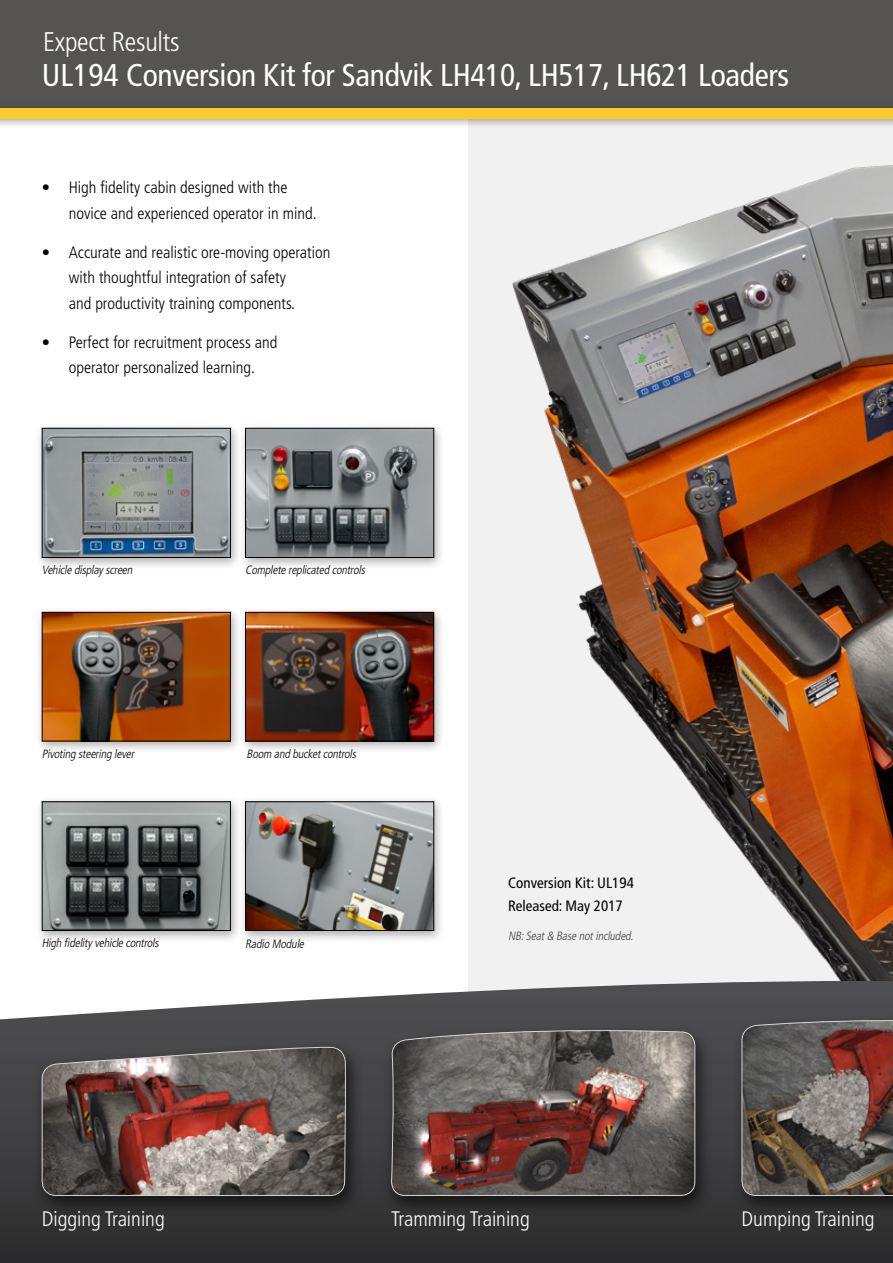
<style>
.page{position:relative;width:893px;height:1263px;background:#fff}
.page>*{position:absolute;margin:0;border:0;box-sizing:border-box;transform-origin:0 0}
.t1{font:condensed 31.5px "Frutiger LT Std";letter-spacing:-.01em;color:#fff}
.t2{font:300 condensed 27px "Frutiger LT Std";letter-spacing:-.01em;color:#fff}
.t3{font:300 condensed 21px "Frutiger LT Std";color:#fff}
.t4{font:300 condensed 16.5px/25.5px "Frutiger LT Std";color:#000}
.t5{font:condensed 15px/22.5px "Frutiger LT Std";color:#000}
.t6{font:italic 300 condensed 12px "Frutiger LT Std";color:#000}
.t7{font:italic 300 condensed 12px "Frutiger LT Std";color:#414042}
</style>
<div class="page">
<div style="left:468px;top:83px;width:425px;height:931px;background:#f1f1f2"></div>
<img style="left:512px;top:165px;width:381px;height:816px">
<div style="left:0;top:0;width:893px;height:108px;background:#555453"></div>
<div style="left:0;top:102px;width:893px;height:27px;background:#000;opacity:.35"></div>
<div style="left:0;top:108px;width:893px;height:11px;background:#ffc82c"></div>
<div style="left:238px;top:423px;width:208px;height:147px;background:#000;opacity:.32"></div>
<img style="left:247px;top:430px;width:185px;height:126px">
<div style="left:245px;top:428px;width:189px;height:130px;border:1px solid #000"></div>
<div style="left:35px;top:607px;width:207px;height:147px;background:#000;opacity:.32"></div>
<img style="left:44px;top:614px;width:185px;height:125px">
<div style="left:42px;top:612px;width:189px;height:129px;border:1px solid #000"></div>
<div style="left:35px;top:796px;width:207px;height:147px;background:#000;opacity:.32"></div>
<img style="left:44px;top:803px;width:185px;height:126px">
<div style="left:42px;top:801px;width:189px;height:130px;border:1px solid #000"></div>
<div style="left:35px;top:423px;width:207px;height:147px;background:#000;opacity:.32"></div>
<img style="left:44px;top:430px;width:185px;height:126px">
<div style="left:42px;top:428px;width:189px;height:130px;border:1px solid #000"></div>
<div style="left:238px;top:607px;width:208px;height:147px;background:#000;opacity:.32"></div>
<img style="left:247px;top:614px;width:185px;height:125px">
<div style="left:245px;top:612px;width:189px;height:129px;border:1px solid #000"></div>
<div style="left:238px;top:796px;width:208px;height:147px;background:#000;opacity:.32"></div>
<img style="left:247px;top:803px;width:185px;height:126px">
<div style="left:245px;top:801px;width:189px;height:130px;border:1px solid #000"></div>
<svg style="left:0;top:981px;width:893px;height:282px;background:#555456"></svg>
<div style="left:731px;top:1013px;width:162px;height:204px;background:#000;opacity:.63"></div>
<img style="left:741px;top:1013px;width:152px;height:183px">
<div style="left:382px;top:1023px;width:332px;height:194px;background:#000;opacity:.63"></div>
<img style="left:391px;top:1026px;width:305px;height:170px">
<div style="left:32px;top:1040px;width:332px;height:177px;background:#000;opacity:.63"></div>
<img style="left:41px;top:1045px;width:305px;height:151px">
<h2 class="t2" style="left:43px;top:26px;width:138px">Expect Results</h2>
<h1 class="t1" style="left:42px;top:57px;width:749px">UL194 Conversion Kit for Sandvik LH410, LH517, LH621 Loaders</h1>
<p class="t4" style="left:69px;top:175px;width:249px;text-indent:-27px">• High fidelity cabin designed with the novice and experienced operator in mind.</p>
<p class="t4" style="left:69px;top:239px;width:263px;text-indent:-27px">• Accurate and realistic ore-moving operation with thoughtful integration of safety<br>and productivity training components.</p>
<p class="t4" style="left:42px;top:329px;width:237px;text-align:center">• Perfect for recruitment process and operator personalized learning.</p>
<p class="t6" style="left:42px;top:563px;width:95px">Vehicle displayscreen</p>
<p class="t6" style="left:245px;top:563px;width:124px">Complete replicated controls</p>
<p class="t6" style="left:42px;top:747px;width:96px">Pivoting steering lever</p>
<p class="t6" style="left:42px;top:936px;width:121px">High fidelityvehicle controls</p>
<p class="t6" style="left:247px;top:747px;width:113px">Boom and bucketcontrols</p>
<p class="t6" style="left:245px;top:937px;width:63px">Radio Module</p>
<p class="t5" style="left:508px;top:872px;width:127px">Conversion Kit: UL194<br>Released: May 2017</p>
<p class="t7" style="left:508px;top:929px;width:129px">NB:Seat&amp; Base notincluded.</p>
<p class="t3" style="left:42px;top:1207px;width:124px">Digging Training</p>
<p class="t3" style="left:391px;top:1207px;width:140px">Tramming Training</p>
<p class="t3" style="left:742px;top:1207px;width:135px">Dumping Training</p>
</div>
